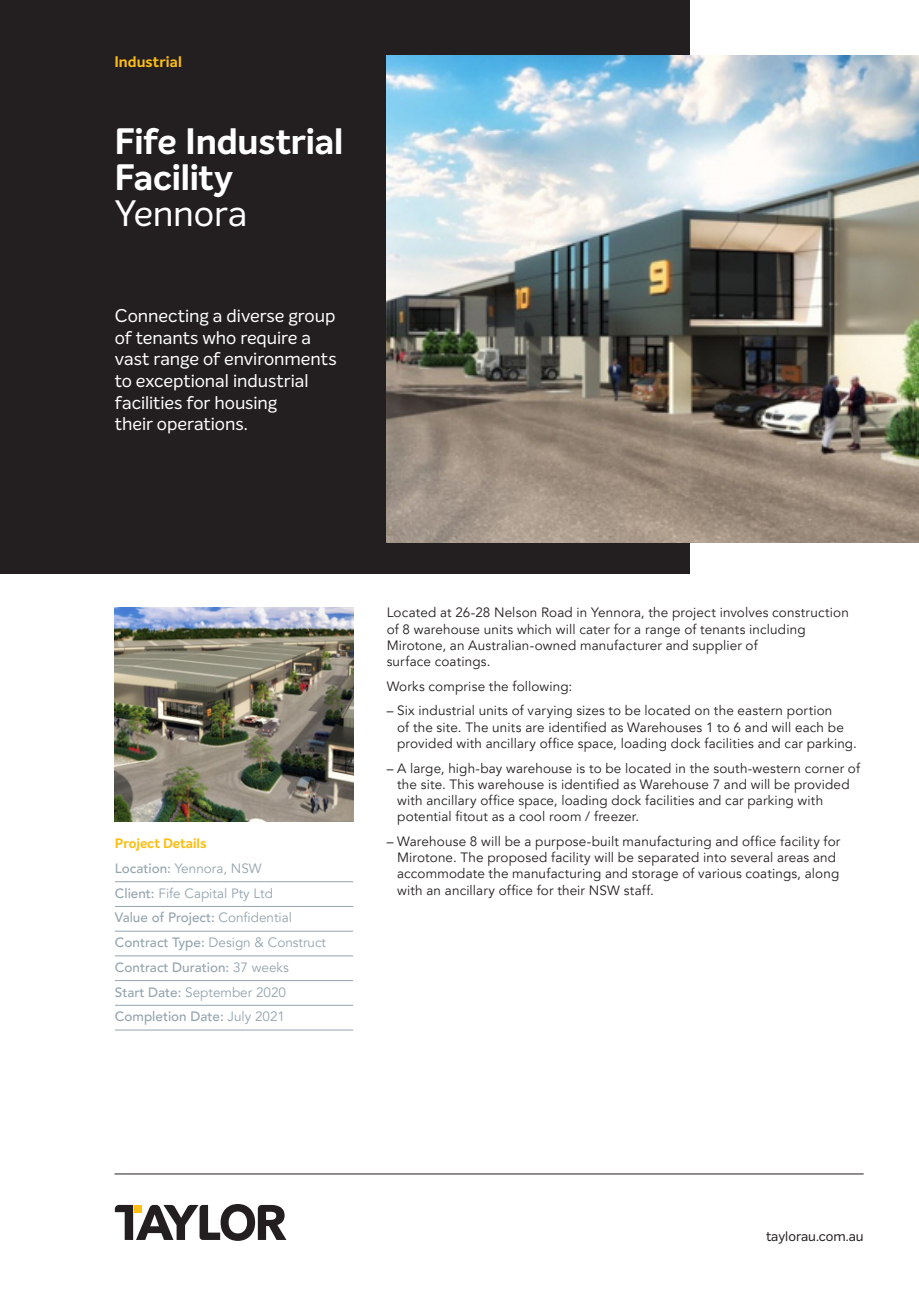
<style>
.page{position:relative;width:919px;height:1289px;background:#fff}
.page>*{position:absolute;margin:0;border:0;box-sizing:border-box;transform-origin:0 0}
.Project_Headline_24p{font:700 36px/36px "Intelo";letter-spacing:-.005em;color:#fff}
.Project_Suburb_24pt{font:36px "Intelo";letter-spacing:-.005em;color:#fff}
.White_Intro_Copy_12p{font:18px/21.6px "Intelo";letter-spacing:-.005em;color:#fff}
.Project_Sector_10pt{font:700 15px "Intelo";letter-spacing:.01em;color:#fdbe12}
.Body_Copy_9pt{font:13.5px/16.2px "Avenir LT Pro";letter-spacing:.01em;color:#231f20}
.t1{font:13.5px "Avenir LT Pro";color:#94a4ae}
.t2{font:500 13.5px "Avenir LT Pro";color:#94a4ae}
.t3{font:13.5px "Intelo";color:#231f20}
.t4{font:700 13.5px "Intelo";color:#fdbe12}
.s1{font-weight:500}
.s2{font-weight:400}
</style>
<div class="page">
<div style="left:0;top:0;width:689px;height:573px;background:#231f20"></div>
<img style="left:114px;top:607px;width:239px;height:214px">
<img style="left:386px;top:55px;width:532px;height:487px">
<hr style="left:114px;top:1173px;width:749px;height:1px;background:#231f20">
<svg style="left:115px;top:1204px;width:171px;height:36px"></svg>
<hr style="left:115px;top:881px;width:238px;height:1px;background:#94a4ae">
<hr style="left:115px;top:906px;width:238px;height:1px;background:#94a4ae">
<hr style="left:115px;top:930px;width:238px;height:1px;background:#94a4ae">
<hr style="left:115px;top:955px;width:238px;height:1px;background:#94a4ae">
<hr style="left:115px;top:980px;width:238px;height:1px;background:#94a4ae">
<hr style="left:115px;top:1005px;width:238px;height:1px;background:#94a4ae">
<hr style="left:115px;top:1029px;width:238px;height:1px;background:#94a4ae">
<p class="Project_Sector_10pt" style="left:114px;top:52px;width:69px">Industrial</p>
<p class="Project_Headline_24p" style="left:114px;top:124px;width:230px">Fife Industrial<br>Facility</p>
<p class="Project_Suburb_24pt" style="left:114px;top:191px;width:134px">Yennora</p>
<p class="White_Intro_Copy_12p" style="left:115px;top:305px;width:223px">Connecting a diverse group of tenants who require a vast range of environments to exceptional industrial facilities for housing<br>their operations.</p>
<p class="t4" style="left:115px;top:835px;width:93px">Project Details</p>
<p class="t1" style="left:115px;top:860px;width:148px"><span class="s1">Location:</span> Yennora, NSW</p>
<p class="t1" style="left:115px;top:885px;width:159px"><span class="s1">Client:</span> Fife Capital Pty Ltd</p>
<p class="t2" style="left:115px;top:909px;width:179px">Value of Project: <span class="s2">Confidential</span></p>
<p class="t1" style="left:115px;top:934px;width:213px"><span class="s1">Contract Type:</span> Design &amp; Construct</p>
<p class="t2" style="left:115px;top:959px;width:175px">Contract Duration: <span class="s2">37 weeks</span></p>
<p class="t1" style="left:115px;top:983px;width:173px"><span class="s1">Start Date:</span> September 2020</p>
<p class="t2" style="left:115px;top:1008px;width:172px">Completion Date: <span class="s2">July 2021</span></p>
<p class="Body_Copy_9pt" style="left:386px;top:605px;width:463px">Located at 26-28 Nelson Road in Yennora, the project involves construction of 8 warehouse units which will cater for a range of tenants including Mirotone, an Australian-owned manufacturer and supplier of<br>surface coatings.</p>
<p class="Body_Copy_9pt" style="left:386px;top:678px;width:187px">Works comprise the following:</p>
<p class="Body_Copy_9pt" style="left:397px;top:703px;width:461px;text-indent:-11px">– Six industrial units of varying sizes to be located on the eastern portion<br>of the site. The units are identified as Warehouses 1 to 6 and will each be provided with ancillary office space, loading dock facilities and car parking.</p>
<p class="Body_Copy_9pt" style="left:397px;top:760px;width:464px;text-indent:-11px">– A large, high-bay warehouse is to be located in the south-western corner of the site. This warehouse is identified as Warehouse 7 and will be provided with ancillary office space, loading dock facilities and car parking with potential fitout as a cool room / freezer.</p>
<p class="Body_Copy_9pt" style="left:397px;top:833px;width:444px;text-indent:-11px">– Warehouse 8 will be a purpose-built manufacturing and office facility for Mirotone. The proposed facility will be separated into several areas and accommodate the manufacturing and storage of various coatings, along with an ancillary office for their NSW staff.</p>
<p class="t3" style="left:766px;top:1227px;width:99px">taylorau.com.au</p>
</div>
